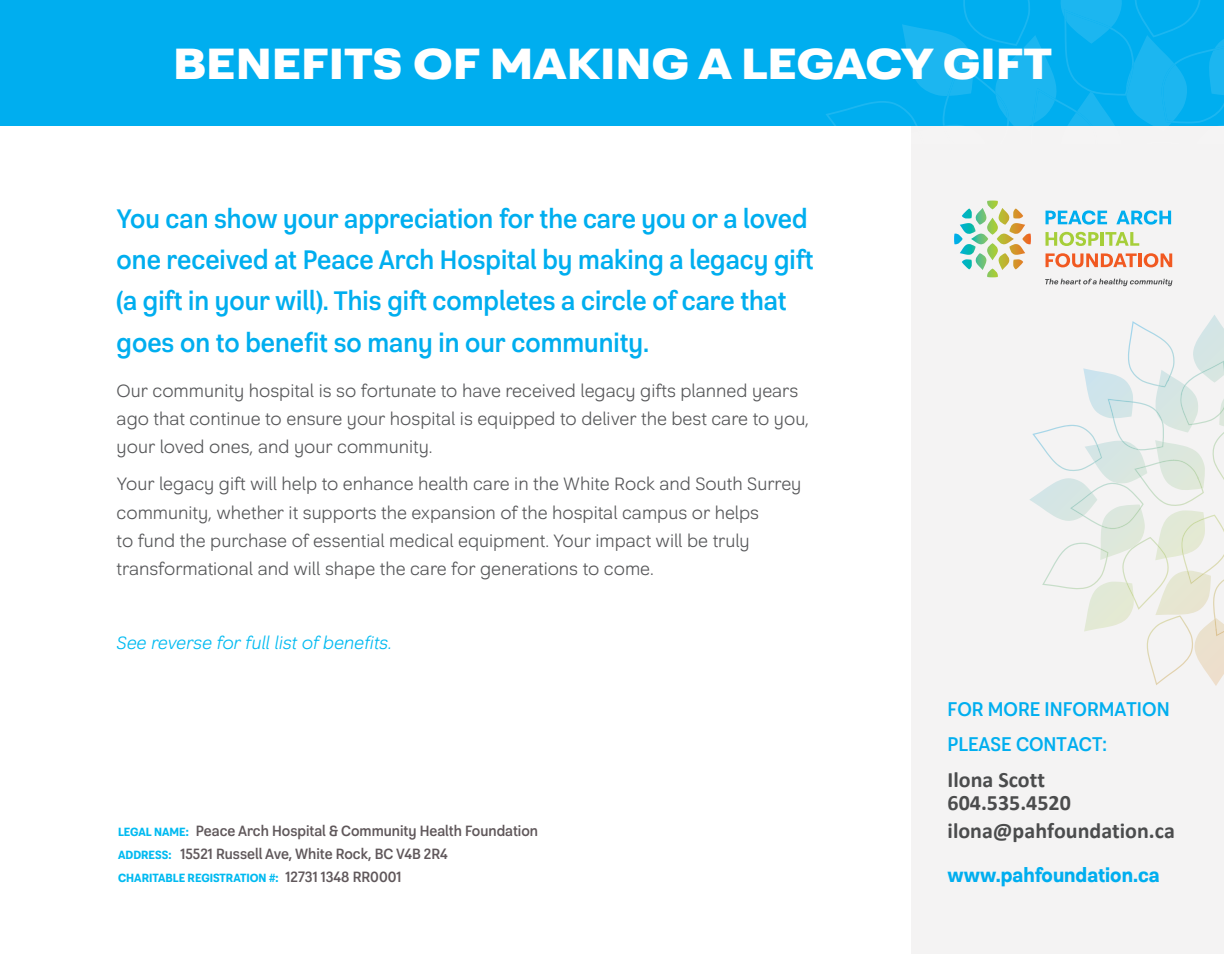
<style>
.page{position:relative;width:1224px;height:954px;background:#fff}
.page>*{position:absolute;margin:0;border:0;box-sizing:border-box;transform-origin:0 0}
.t1{font:44px "Grayfel Ext Ex B";color:#fff}
.Headline{font:27px/41px "Grayfel Con Dem";color:#00aeef}
.For_info{font:700 22px/24px "Calibri";color:#4b4c4d}
.For_info-2{font:20px/34.8px "Grayfel Con Dem";color:#00aeef}
.For_info-3{font:20px "Grayfel Con Bol";color:#00aeef}
.Body{font:18px/28px "Grayfel Nor Boo";color:#57585a}
.Body-2{font:18px "Grayfel Nor Boo It";color:#00baf1}
.Body-3{font:15px "Grayfel Con Dem";color:#60585b}
.Body-4{font:12px "Grayfel Con Bol";color:#00baf1}
.s1{font-family:"Grayfel Con Bol";font-size:12px;color:#00baf1}
.s2{font-family:"Grayfel Con Dem";font-size:15px;color:#60585b}
</style>
<div class="page">
<div style="left:912px;top:0;width:312px;height:954px;background:#f4f3f3"></div>
<svg style="left:1083px;top:315px;width:141px;height:145px"></svg>
<img style="left:1126px;top:428px;width:98px;height:171px">
<img style="left:1168px;top:361px;width:56px;height:67px">
<img style="left:1096px;top:375px;width:75px;height:76px">
<img style="left:1122px;top:380px;width:71px;height:97px">
<img style="left:1172px;top:460px;width:27px;height:19px">
<img style="left:1188px;top:518px;width:36px;height:66px">
<img style="left:1216px;top:587px;width:8px;height:49px">
<img style="left:1070px;top:449px;width:32px;height:64px">
<img style="left:1101px;top:507px;width:40px;height:51px">
<img style="left:1078px;top:512px;width:29px;height:16px">
<svg style="left:1214px;top:618px;width:3px;height:13px"></svg>
<svg style="left:1046px;top:210px;width:61px;height:15px"></svg>
<svg style="left:1116px;top:210px;width:55px;height:15px"></svg>
<svg style="left:960px;top:201px;width:71px;height:43px"></svg>
<svg style="left:1046px;top:232px;width:53px;height:14px"></svg>
<hr style="left:1101px;top:232px;width:3px;height:14px;background:#a6ce39">
<svg style="left:1105px;top:232px;width:34px;height:14px"></svg>
<svg style="left:1046px;top:253px;width:91px;height:14px"></svg>
<hr style="left:1138px;top:253px;width:4px;height:14px;background:#f15921">
<svg style="left:1144px;top:253px;width:28px;height:14px"></svg>
<svg style="left:1045px;top:279px;width:127px;height:7px"></svg>
<div style="left:0;top:0;width:1224px;height:126px;background:#00aeef"></div>
<svg style="left:826px;top:0;width:375px;height:126px"></svg>
<svg style="left:879px;top:9px;width:345px;height:135px"></svg>
<p class="t1" style="left:173px;top:33px;width:881px">BENEFITS OF MAKING A LEGACY GIFT</p>
<p class="Headline" style="left:117px;top:199px;width:699px">You can show your appreciation for the care you or a loved one received at Peace Arch Hospital by making a legacy gift (a gift in your will). This gift completes a circle of care that goes on to benefit so many in our community.</p>
<p class="Body" style="left:117px;top:377px;width:694px">Our community hospital is so fortunate to have received legacy gifts planned years ago that continue to ensure your hospital is equipped to deliver the best care to you, your loved ones, and your community.</p>
<p class="Body" style="left:117px;top:471px;width:686px">Your legacy gift will help to enhance health care in the White Rock and South Surrey community, whether it supports the expansion of the hospital campus or helps<br>to fund the purchase of essential medical equipment. Your impact will be truly transformational and will shape the care for generations to come.</p>
<p class="Body-2" style="left:117px;top:631px;width:277px">See reverse for full list of benefits.</p>
<p class="Body-3" style="left:118px;top:821px;width:421px"><span class="s1">LEGAL NAME:</span> Peace Arch Hospital &amp; Community Health Foundation</p>
<p class="Body-3" style="left:118px;top:844px;width:331px"><span class="s1">ADDRESS:</span> 15521 Russell Ave, White Rock, BC V4B 2R4</p>
<p class="Body-4" style="left:118px;top:869px;width:285px">CHARITABLE REGISTRATION #: <span class="s2">12731 1348 RR0001</span></p>
<p class="For_info-2" style="left:948px;top:692px;width:224px">FOR MORE INFORMATION<br>PLEASE CONTACT:</p>
<p class="For_info" style="left:948px;top:767px;width:125px">Ilona Scott<br>604.535.4520</p>
<p class="For_info" style="left:948px;top:819px;width:229px">ilona@pahfoundation.ca</p>
<p class="For_info-3" style="left:948px;top:861px;width:213px">www.pahfoundation.ca</p>
</div>
